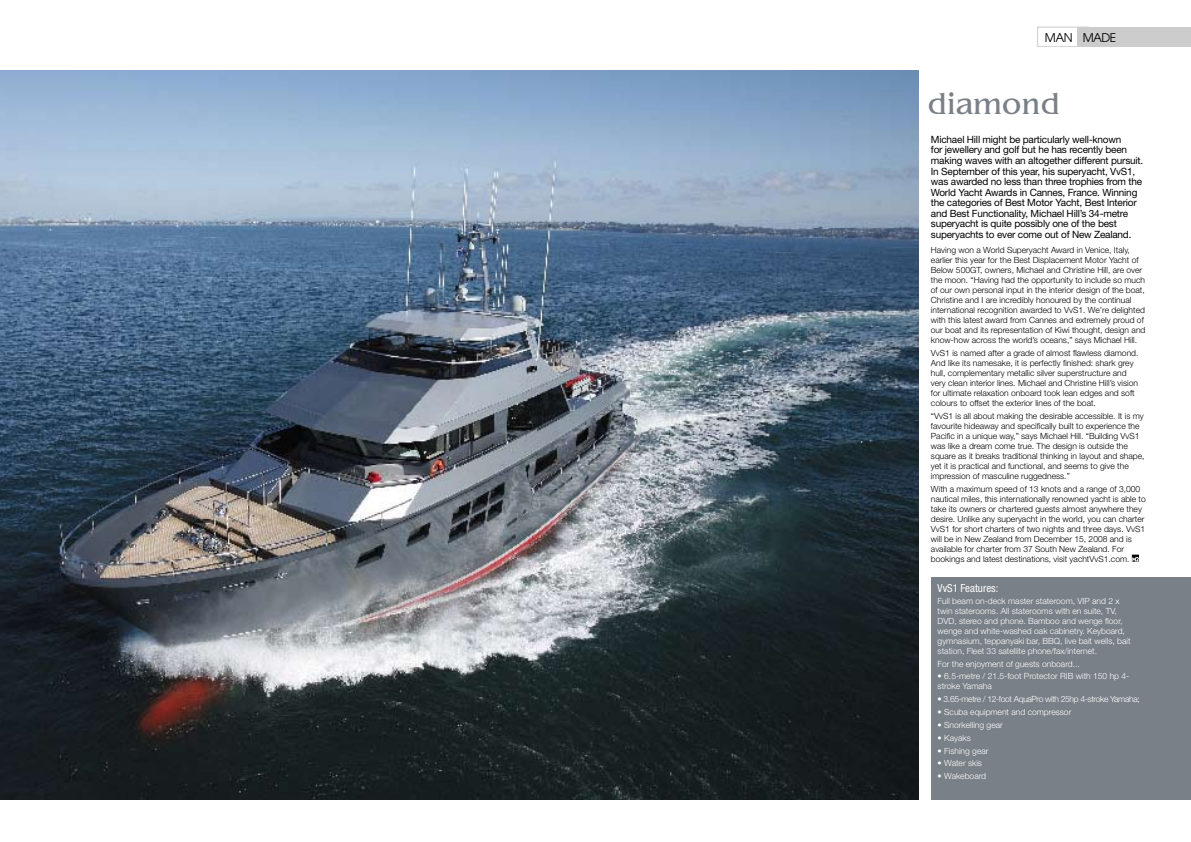
<style>
.page{position:relative;width:1191px;height:842px;background:#fff}
.page>*{position:absolute;margin:0;border:0;box-sizing:border-box;transform-origin:0 0}
.t1{font:31px "Benguiat";color:#798087}
.t2{font:12px "Avant Garde";letter-spacing:-.05em;color:#000}
.t3{font:condensed 11px "Helvetica Neue";color:#fff}
.t4{font:10px/10.5px "Helvetica Neue";letter-spacing:-.02em;color:#000}
.t5{font:300 8.5px/10px "Helvetica Neue";color:#000}
.t6{font:300 8.5px/10px "Helvetica Neue";color:#fff}
.t7{font:300 8.5px "Helvetica Neue";letter-spacing:-.04em;color:#fff}
</style>
<div class="page">
<div style="left:931px;top:577px;width:260px;height:222px;background:#798087"></div>
<img style="left:0;top:71px;width:919px;height:728px">
<div style="left:1037px;top:27px;width:51px;height:20px;border:1px solid #ccc"></div>
<div style="left:1077px;top:27px;width:114px;height:20px;background:#ccc"></div>
<svg style="left:1131px;top:555px;width:8px;height:7px"></svg>
<h2 class="t2" style="left:1045px;top:30px;width:73px">MAN MADE</h2>
<h1 class="t1" style="left:927px;top:87px;width:134px">diamond</h1>
<p class="t4" style="left:931px;top:134px;width:214px">Michael Hill might be particularly well-known<br>for jewellery and golf but he has recently been making waves with an altogether different pursuit.<br>In September of this year, his superyacht, VvS1, was awarded no less than three trophies from the World Yacht Awards in Cannes, France. Winning the categories of Best Motor Yacht, Best Interior and Best Functionality, Michael Hill’s 34-metre superyacht is quite possibly one of the best superyachts to ever come out of New Zealand.</p>
<p class="t5" style="left:931px;top:245px;width:216px">Having won a World Superyacht Award in Venice, Italy, earlier this year for the Best Displacement Motor Yacht of Below 500GT, owners, Michael and Christine Hill, are over the moon. “Having had the opportunity to include so much of our own personal input in the interior design of the boat, Christine and I are incredibly honoured by the continual international recognition awarded to VvS1. We’re delighted with this latest award from Cannes and extremely proud of our boat and its representation of Kiwi thought, design and know-how across the world’s oceans,” says Michael Hill.</p>
<p class="t5" style="left:931px;top:348px;width:209px">VvS1 is named after a grade of almost flawless diamond.<br>And like its namesake, it is perfectly finished: shark grey hull, complementary metallic silver superstructure and very clean interior lines. Michael and Christine Hill’s vision for ultimate relaxation onboard took lean edges and soft colours to offset the exterior lines of the boat.</p>
<p class="t5" style="left:931px;top:411px;width:215px">“VvS1 is all about making the desirable accessible. It is my favourite hideaway and specifically built to experience the Pacific in a unique way,” says Michael Hill. “Building VvS1 was like a dream come true. The design is outside the square as it breaks traditional thinking in layout and shape, yet it is practical and functional, and seems to give the impression of masculine ruggedness.”</p>
<p class="t5" style="left:931px;top:483px;width:216px">With a maximum speed of 13 knots and a range of 3,000 nautical miles, this internationally renowned yacht is able to take its owners or chartered guests almost anywhere they desire. Unlike any superyacht in the world, you can charter VvS1 for short charters of two nights and three days. VvS1 will be in New Zealand from December 15, 2008 and is available for charter from 37 South New Zealand. For bookings and latest destinations, visit yachtVvS1.com.</p>
<p class="t3" style="left:937px;top:582px;width:62px">VvS1 Features:</p>
<p class="t6" style="left:937px;top:595px;width:194px">Full beam on-deck master stateroom, VIP and 2 x twin staterooms. All staterooms with en suite, TV, DVD, stereo and phone. Bamboo and wenge floor, wenge and white-washed oak cabinetry. Keyboard, gymnasium, teppanyaki bar, BBQ, live bait wells, bait station, Fleet 33 satellite phone/fax/internet.</p>
<p class="t6" style="left:937px;top:658px;width:144px">For the enjoyment of guests onboard...</p>
<p class="t6" style="left:937px;top:671px;width:193px">• 6.5-metre / 21.5-foot Protector RIB with 150 hp 4- stroke Yamaha</p>
<p class="t7" style="left:937px;top:694px;width:204px">• 3.65-metre / 12-foot AquaPro with 25hp 4-stroke Yamaha;</p>
<p class="t6" style="left:937px;top:707px;width:135px">• Scuba equipment and compressor</p>
<p class="t6" style="left:937px;top:720px;width:67px">• Snorkelling gear</p>
<p class="t6" style="left:937px;top:732px;width:35px">• Kayaks</p>
<p class="t6" style="left:937px;top:745px;width:52px">• Fishing gear</p>
<p class="t6" style="left:937px;top:758px;width:46px">• Water skis</p>
<p class="t6" style="left:937px;top:771px;width:50px">• Wakeboard</p>
</div>
